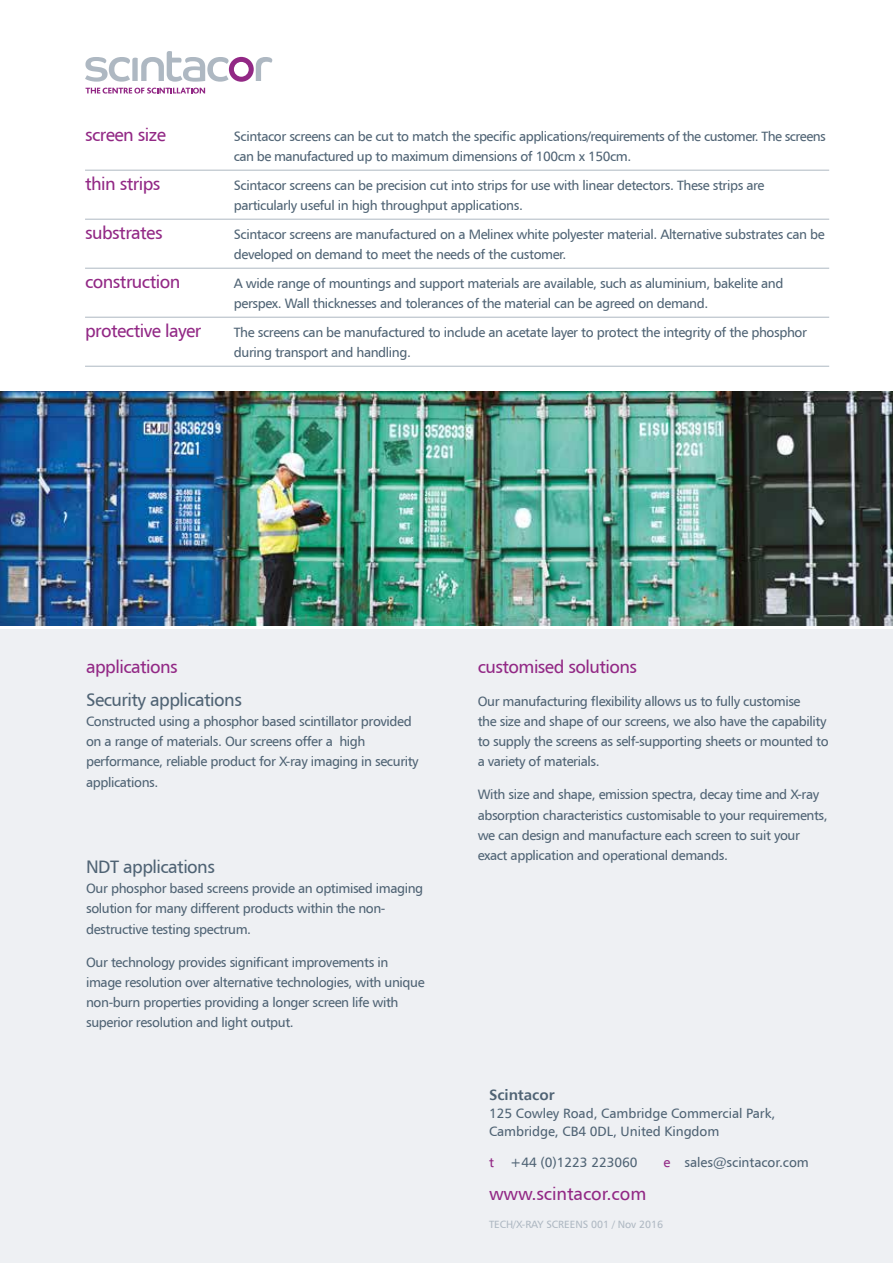
<style>
.page{position:relative;width:893px;height:1263px;background:#fff}
.page>*{position:absolute;margin:0;border:0;box-sizing:border-box;transform-origin:0 0}
.t1{font:18px "Humanist 777 BT Roman B";letter-spacing:-.03em;color:#922885}
.t2{font:18px "Humanist 777 BT Roman B";letter-spacing:-.03em;color:#4f6374}
.t3{font:18px "Humanist 777 BT Roman B";letter-spacing:-.005em;color:#922885}
.t4{font:15px "Humanist 777 BT Bold B";letter-spacing:-.005em;color:#4f6374}
.t5{font:13.5px/20.2px "Humanist 777 BT Roman B";letter-spacing:-.03em;color:#4f6374}
.t6{font:13.5px/18px "Humanist 777 BT Roman B";letter-spacing:-.005em;color:#4f6374}
.t7{font:10.5px "Humanist 777 BT Roman B";letter-spacing:-.005em;color:#aeb8c2}
.s1{color:#922885}
</style>
<div class="page">
<div style="left:0;top:629px;width:893px;height:634px;background:#eef0f3"></div>
<img style="left:0;top:391px;width:893px;height:234px">
<hr style="left:85px;top:170px;width:744px;height:1px;background:#aeb8c2">
<hr style="left:85px;top:219px;width:744px;height:1px;background:#aeb8c2">
<hr style="left:85px;top:268px;width:744px;height:1px;background:#aeb8c2">
<hr style="left:85px;top:317px;width:744px;height:1px;background:#aeb8c2">
<hr style="left:85px;top:366px;width:744px;height:1px;background:#aeb8c2">
<svg style="left:86px;top:88px;width:119px;height:6px"></svg>
<svg style="left:85px;top:51px;width:187px;height:31px"></svg>
<h1 class="t1" style="left:85px;top:124px;width:83px">screen size</h1>
<p class="t5" style="left:234px;top:126px;width:593px">Scintacor screens can be cut to match the specific applications/requirements of the customer. The screens can be manufactured up to maximum dimensions of 100cm x 150cm.</p>
<h1 class="t1" style="left:85px;top:173px;width:77px">thin strips</h1>
<p class="t5" style="left:234px;top:175px;width:532px">Scintacor screens can be precision cut into strips for use with linear detectors. These strips are particularly useful in high throughput applications.</p>
<h1 class="t1" style="left:85px;top:222px;width:79px">substrates</h1>
<p class="t5" style="left:234px;top:224px;width:592px">Scintacor screens are manufactured on a Melinex white polyester material. Alternative substrates can be developed on demand to meet the needs of the customer.</p>
<h1 class="t1" style="left:85px;top:271px;width:97px">construction</h1>
<p class="t5" style="left:234px;top:273px;width:551px">A wide range of mountings and support materials are available, such as aluminium, bakelite and perspex. Wall thicknesses and tolerances of the material can be agreed on demand.</p>
<h1 class="t1" style="left:85px;top:320px;width:118px">protective layer</h1>
<p class="t5" style="left:234px;top:322px;width:575px">The screens can be manufactured to include an acetate layer to protect the integrity of the phosphor during transport and handling.</p>
<h1 class="t1" style="left:86px;top:655px;width:93px">applications</h1>
<h1 class="t2" style="left:86px;top:688px;width:157px">Security applications</h1>
<p class="t5" style="left:86px;top:711px;width:334px">Constructed using a phosphor based scintillator provided on a range of materials. Our screens offer a high performance, reliable product for X-ray imaging in security applications.</p>
<h1 class="t2" style="left:86px;top:855px;width:130px">NDT applications</h1>
<p class="t5" style="left:86px;top:878px;width:339px">Our phosphor based screens provide an optimised imaging solution for many different products within the non&shy;destructive testing spectrum.</p>
<p class="t5" style="left:86px;top:951px;width:340px">Our technology provides significant improvements in image resolution over alternative technologies, with unique non-burn properties providing a longer screen life with superior resolution and light output.</p>
<h1 class="t1" style="left:478px;top:655px;width:161px">customised solutions</h1>
<p class="t5" style="left:478px;top:690px;width:352px">Our manufacturing flexibility allows us to fully customise<br>the size and shape of our screens, we also have the capability to supply the screens as self-supporting sheets or mounted to a variety of materials.</p>
<p class="t5" style="left:478px;top:784px;width:352px">With size and shape, emission spectra, decay time and X-ray absorption characteristics customisable to your requirements, we can design and manufacture each screen to suit your exact application and operational demands.</p>
<p class="t4" style="left:489px;top:1085px;width:67px">Scintacor</p>
<p class="t6" style="left:489px;top:1104px;width:288px">125 Cowley Road, Cambridge Commercial Park,<br>Cambridge, CB4 0DL, United Kingdom</p>
<p class="t6" style="left:489px;top:1153px;width:150px"><span class="s1">t</span> +44 (0)1223 223060</p>
<p class="t6" style="left:663px;top:1153px;width:147px"><span class="s1">e</span> sales@scintacor.com</p>
<h1 class="t3" style="left:489px;top:1182px;width:159px">www.scintacor.com</h1>
<p class="t7" style="left:489px;top:1218px;width:176px">TECH/X-RAY SCREENS 001 / Nov 2016</p>
</div>
